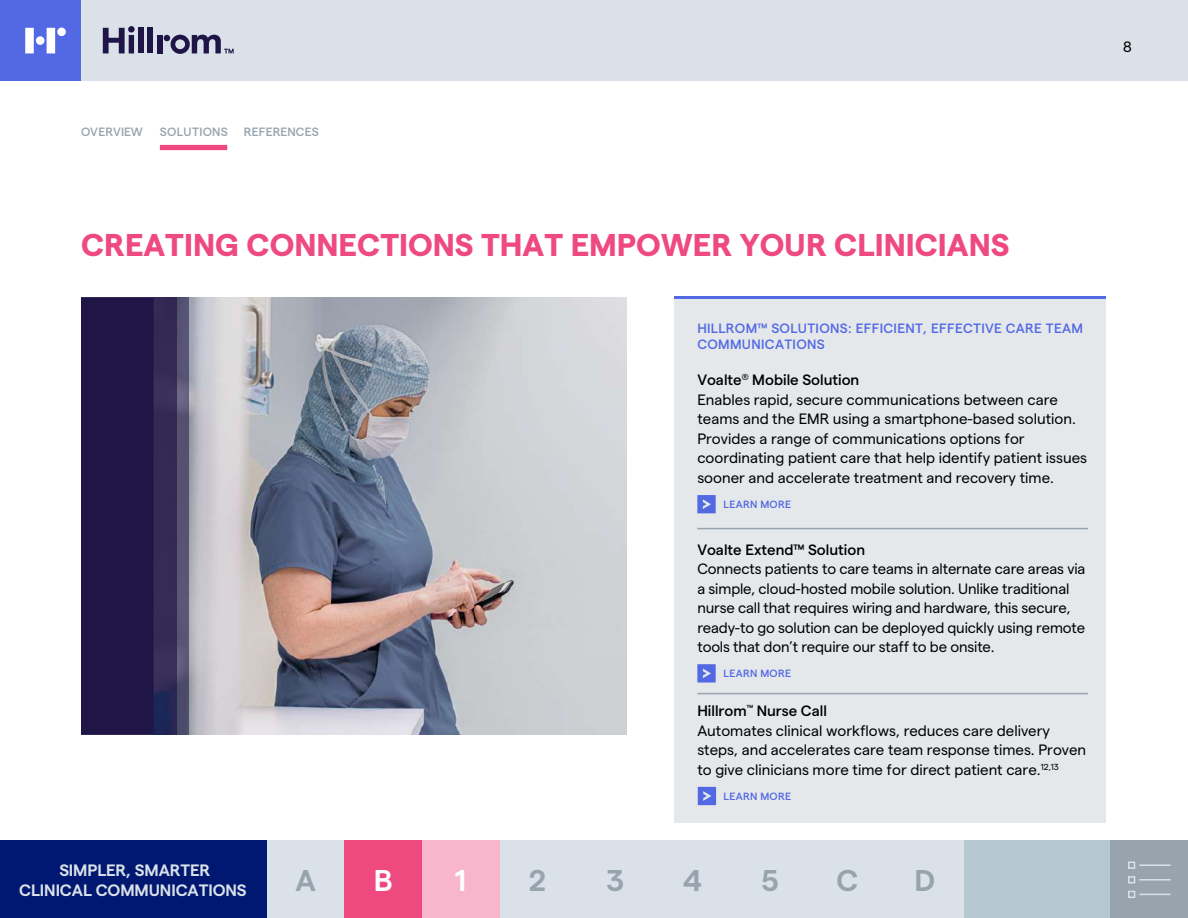
<style>
.page{position:relative;width:1188px;height:918px;background:#fff}
.page>*{position:absolute;margin:0;border:0;box-sizing:border-box;transform-origin:0 0}
.t1{font:700 31.5px "Matter";color:#ee4a80}
.t2{font:600 30px "Matter";color:#97a3ad}
.t3{font:600 30px "Matter";color:#fff}
.t4{font:600 16.5px/19.8px "Matter";letter-spacing:-.005em;color:#dae1e8;text-align:center}
.t5{font:15px/19.5px "Matter";color:#000}
.t6{font:500 15px "Matter";color:#000}
.t7{font:500 13.5px/16.5px "Matter";letter-spacing:.025em;color:#5369e4}
.t8{font:500 12px "Matter";letter-spacing:.01em;color:#97a3ad}
.t9{font:500 10.5px "Matter";letter-spacing:.025em;color:#5369e4}
.s1{font-weight:500}
</style>
<div class="page">
<div style="left:674px;top:299px;width:432px;height:524px;background:#e4e8ea"></div>
<hr style="left:674px;top:296px;width:432px;height:3px;background:#5369e4">
<div style="left:0;top:0;width:1188px;height:81px;background:#dae1e8"></div>
<div style="left:0;top:0;width:81px;height:81px;background:#5369e4"></div>
<svg style="left:25px;top:28px;width:9px;height:25px"></svg>
<svg style="left:47px;top:28px;width:8px;height:25px"></svg>
<div style="left:57px;top:28px;width:9px;height:8px;background:#fff;border-radius:50%"></div>
<div style="left:138px;top:27px;width:6px;height:26px;background:#201547"></div>
<div style="left:148px;top:27px;width:5px;height:26px;background:#201547"></div>
<div style="left:157px;top:35px;width:5px;height:18px;background:#201547"></div>
<svg style="left:103px;top:26px;width:32px;height:27px"></svg>
<div style="left:36px;top:36px;width:8px;height:9px;background:#fff;border-radius:50%"></div>
<svg style="left:164px;top:35px;width:70px;height:19px"></svg>
<div style="left:160px;top:145px;width:67px;height:5px;background:#ee4a80"></div>
<div style="left:964px;top:841px;width:224px;height:77px;background:#b6c8d2"></div>
<div style="left:1111px;top:841px;width:77px;height:77px;background:#97a3ad"></div>
<div style="left:1128px;top:876px;width:7px;height:7px;border:2px solid #dae1e8"></div>
<hr style="left:1139px;top:879px;width:32px;height:2px;background:#dae1e8">
<div style="left:1128px;top:891px;width:7px;height:7px;border:2px solid #dae1e8"></div>
<hr style="left:1139px;top:894px;width:32px;height:1px;background:#dae1e8">
<div style="left:499px;top:841px;width:78px;height:77px;background:#dae1e8"></div>
<div style="left:0;top:841px;width:267px;height:77px;background:#001871"></div>
<div style="left:267px;top:841px;width:77px;height:77px;background:#dae1e8"></div>
<div style="left:344px;top:841px;width:78px;height:77px;background:#ee4a80"></div>
<div style="left:422px;top:841px;width:77px;height:77px;background:#f8b6cc"></div>
<div style="left:577px;top:841px;width:77px;height:77px;background:#dae1e8"></div>
<div style="left:654px;top:841px;width:77px;height:77px;background:#dae1e8"></div>
<div style="left:731px;top:841px;width:78px;height:77px;background:#dae1e8"></div>
<div style="left:809px;top:841px;width:77px;height:77px;background:#dae1e8"></div>
<div style="left:886px;top:841px;width:78px;height:77px;background:#dae1e8"></div>
<div style="left:1128px;top:862px;width:7px;height:7px;border:2px solid #dae1e8"></div>
<hr style="left:1139px;top:864px;width:32px;height:2px;background:#dae1e8">
<hr style="left:697px;top:528px;width:391px;height:1px;background:#97a3ad">
<hr style="left:697px;top:693px;width:391px;height:1px;background:#97a3ad">
<svg style="left:698px;top:787px;width:18px;height:18px"></svg>
<svg style="left:697px;top:495px;width:19px;height:18px"></svg>
<svg style="left:697px;top:664px;width:19px;height:19px"></svg>
<img style="left:189px;top:297px;width:437px;height:438px">
<div style="left:81px;top:297px;width:73px;height:438px;background:#201547"></div>
<svg style="left:154px;top:297px;width:23px;height:438px;background:#322a55"></svg>
<svg style="left:177px;top:297px;width:12px;height:438px;background:#585372"></svg>
<p class="t8" style="left:81px;top:123px;width:63px">OVERVIEW</p>
<p class="t8" style="left:160px;top:123px;width:70px">SOLUTIONS</p>
<p class="t8" style="left:244px;top:123px;width:76px">REFERENCES</p>
<p class="t5" style="left:1123px;top:35px;width:10px">8</p>
<h1 class="t1" style="left:81px;top:222px;width:930px">CREATING CONNECTIONS THAT EMPOWER YOUR CLINICIANS</h1>
<p class="t4" style="left:19px;top:859px;width:229px">SIMPLER, SMARTER<br>CLINICAL COMMUNICATIONS</p>
<p class="t7" style="left:697px;top:319px;width:387px">HILLROM™ SOLUTIONS: EFFICIENT, EFFECTIVE CARE TEAM<br>COMMUNICATIONS</p>
<p class="t5" style="left:697px;top:369px;width:391px"><span class="s1">Voalte</span><sup>®</sup> <span class="s1">Mobile Solution<br></span>Enables rapid, secure communications between care teams and the EMR using a smartphone-based solution.<br>Provides a range of communications options for coordinating patient care that help identify patient issues sooner and accelerate treatment and recovery time.</p>
<p class="t9" style="left:724px;top:497px;width:69px">LEARN MORE</p>
<p class="t6" style="left:697px;top:538px;width:169px">Voalte Extend™ Solution</p>
<p class="t5" style="left:697px;top:558px;width:390px">Connects patients to care teams in alternate care areas via a simple, cloud-hosted mobile solution. Unlike traditional nurse call that requires wiring and hardware, this secure, ready-to go solution can be deployed quickly using remote tools that don’t require our staff to be onsite.</p>
<p class="t9" style="left:724px;top:666px;width:69px">LEARN MORE</p>
<p class="t5" style="left:697px;top:700px;width:390px"><span class="s1">Hillrom</span><sup>™</sup> <span class="s1">Nurse Call<br></span>Automates clinical workflows, reduces care delivery steps, and accelerates care team response times. Proven to give clinicians more time for direct patient care.<sup>12,13</sup></p>
<p class="t9" style="left:724px;top:789px;width:69px">LEARN MORE</p>
<h2 class="t2" style="left:296px;top:859px;width:22px">A</h2>
<h2 class="t3" style="left:374px;top:859px;width:20px">B</h2>
<h2 class="t3" style="left:455px;top:859px;width:13px">1</h2>
<h2 class="t2" style="left:529px;top:859px;width:19px">2</h2>
<h2 class="t2" style="left:607px;top:859px;width:19px">3</h2>
<h2 class="t2" style="left:683px;top:859px;width:20px">4</h2>
<h2 class="t2" style="left:761px;top:859px;width:19px">5</h2>
<h2 class="t2" style="left:837px;top:859px;width:23px">C</h2>
<h2 class="t2" style="left:915px;top:859px;width:22px">D</h2>
</div>
